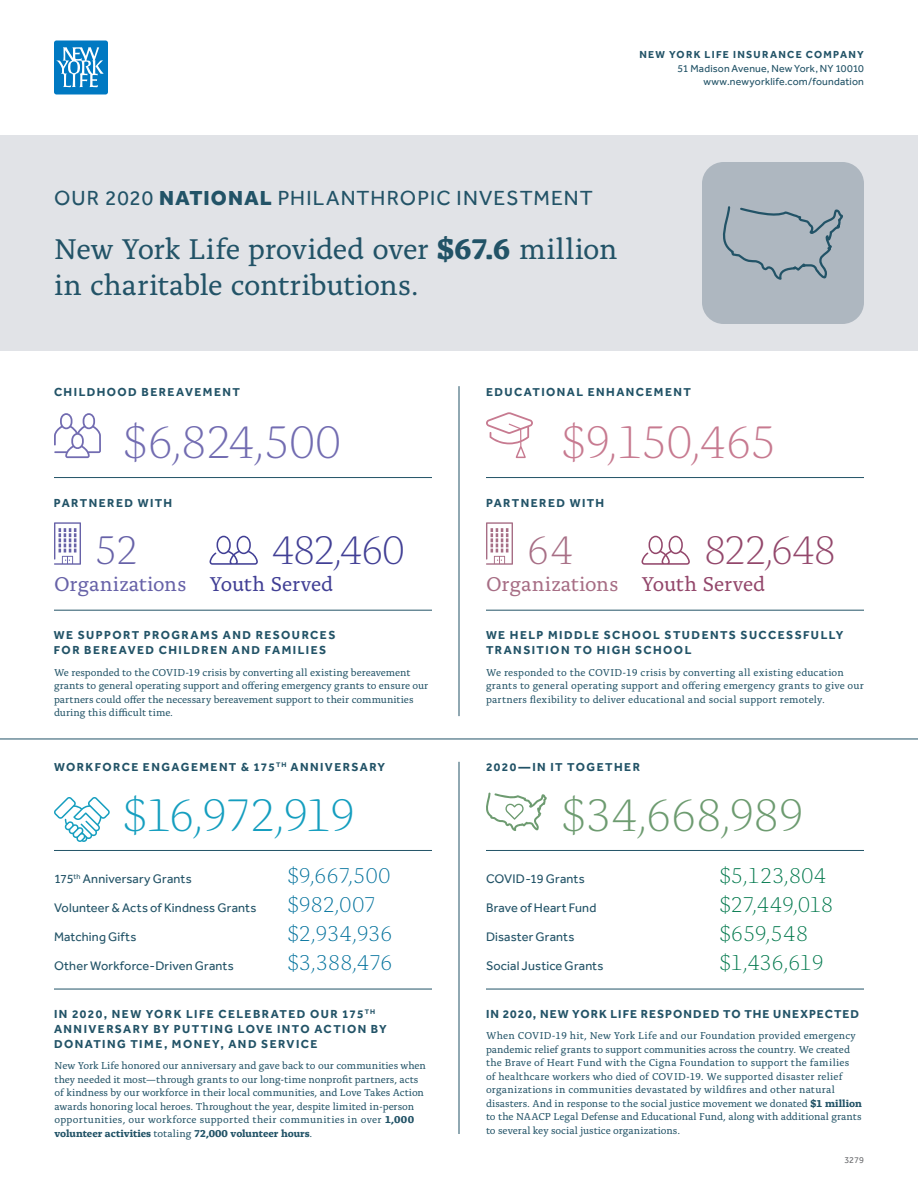
<style>
.page{position:relative;width:918px;height:1188px;background:#fff}
.page>*{position:absolute;margin:0;border:0;box-sizing:border-box;transform-origin:0 0}
.Callout__Alda_Light{font:300 48px "Alda OT";letter-spacing:-.07em;color:#159ebf}
.Callout__Alda_Light-2{font:300 48px "Alda OT";letter-spacing:-.035em;color:#6d9b70}
.Callout__Alda_Light-3{font:300 48px "Alda OT";letter-spacing:-.045em;color:#726cb1}
.Callout__Alda_Light-4{font:300 48px "Alda OT";letter-spacing:-.04em;color:#c77a90}
.Callout__Alda_Light-5{font:300 42px "Alda OT";letter-spacing:-.055em;color:#413f95}
.Callout__Alda_Light-6{font:300 42px "Alda OT";letter-spacing:-.06em;color:#93476b}
.Callout__Alda_Light-7{font:300 42px "Alda OT";color:#6762a8}
.Callout__Alda_Light-8{font:300 42px "Alda OT";color:#a76e85}
.Title__Alda_Regular{font:30px/36px "Alda OT";letter-spacing:-.015em;color:#225367}
.Callout__Alda_Light-9{font:300 22.5px "Alda OT";letter-spacing:-.02em;color:#00784c}
.Callout__Alda_Light-10{font:300 22.5px "Alda OT";letter-spacing:-.025em;color:#00719c}
.Title__Effra_Regular{font:21px "NYLIC Effra";letter-spacing:.055em;color:#225367}
.Callout__Alda_Regula{font:21px "Alda OT";color:#6762a8}
.Callout__Alda_Regula-2{font:21px "Alda OT";color:#a76e85}
.Callout__Alda_Regula-3{font:21px "Alda OT";letter-spacing:-.01em;color:#413f95}
.Callout__Alda_Regula-4{font:21px "Alda OT";letter-spacing:-.01em;color:#93476b}
.Body__Effra_Regular{font:12.75px "NYLIC Effra";letter-spacing:.01em;color:#225367}
.Head__Effra_Bold_8_1{font:700 12px/15px "NYLIC Effra";letter-spacing:.12em;color:#225367}
.Head__Effra_Bold_8_1-2{font:700 12px "NYLIC Effra";letter-spacing:.085em;color:#225367}
.Body__Alda_Regular_8{font:10.5px/13.5px "Alda OT";letter-spacing:.005em;color:#225367}
.Body__Effra_Regular-2{font:10.5px "NYLIC Effra";letter-spacing:.015em;color:#225367}
.Head__Effra_Bold_8_1-3{font:700 10.5px "NYLIC Effra";letter-spacing:.125em;color:#225367}
.Code__Alda_Light_8_1{font:9px "NYLIC Effra";color:#6c6d70}
.s1{font-family:"Effra";font-weight:800}
.s2{font-weight:700}
</style>
<div class="page">
<div style="left:0;top:135px;width:918px;height:216px;background:#e1e3e7"></div>
<div style="left:702px;top:162px;width:162px;height:162px;background:#aeb7c0;border-radius:22px"></div>
<hr style="left:459px;top:386px;width:1px;height:330px;background:#225367">
<hr style="left:459px;top:762px;width:1px;height:372px;background:#225367">
<hr style="left:54px;top:850px;width:378px;height:1px;background:#225367">
<svg style="left:54px;top:413px;width:47px;height:45px"></svg>
<svg style="left:54px;top:797px;width:56px;height:45px"></svg>
<svg style="left:486px;top:412px;width:47px;height:46px"></svg>
<hr style="left:54px;top:610px;width:378px;height:1px;background:#225367">
<svg style="left:54px;top:522px;width:27px;height:43px"></svg>
<svg style="left:210px;top:536px;width:48px;height:29px"></svg>
<svg style="left:486px;top:522px;width:27px;height:43px"></svg>
<svg style="left:642px;top:536px;width:48px;height:29px"></svg>
<svg style="left:723px;top:206px;width:120px;height:74px"></svg>
<hr style="left:0;top:739px;width:918px;height:1px;background:#225367">
<svg style="left:486px;top:793px;width:61px;height:38px"></svg>
<hr style="left:486px;top:610px;width:378px;height:1px;background:#225367">
<hr style="left:54px;top:989px;width:378px;height:1px;background:#225367">
<hr style="left:54px;top:477px;width:378px;height:1px;background:#225367">
<hr style="left:486px;top:477px;width:378px;height:1px;background:#225367">
<hr style="left:486px;top:850px;width:378px;height:1px;background:#225367">
<hr style="left:486px;top:989px;width:378px;height:1px;background:#225367">
<div style="left:54px;top:41px;width:54px;height:53px;background:#0079c2;border-radius:3px"></div>
<svg style="left:56px;top:47px;width:48px;height:40px"></svg>
<p class="Head__Effra_Bold_8_1-3" style="left:639px;top:48px;width:226px">NEW YORK LIFE INSURANCE COMPANY</p>
<p class="Body__Effra_Regular-2" style="left:677px;top:62px;width:188px">51 Madison Avenue, New York, NY 10010</p>
<p class="Body__Effra_Regular-2" style="left:704px;top:76px;width:162px">www.newyorklife.com/foundation</p>
<p class="Title__Effra_Regular" style="left:54px;top:186px;width:540px">OUR 2020 <span class="s1">NATIONAL</span> PHILANTHROPIC INVESTMENT</p>
<p class="Title__Alda_Regular" style="left:54px;top:233px;width:565px">New York Life provided over <span class="s2">$67.6</span> million in charitable contributions.</p>
<p class="Head__Effra_Bold_8_1" style="left:54px;top:384px;width:187px">CHILDHOOD BEREAVEMENT</p>
<p class="Head__Effra_Bold_8_1" style="left:486px;top:384px;width:206px">EDUCATIONAL ENHANCEMENT</p>
<p class="Callout__Alda_Light-3" style="left:122px;top:422px;width:221px">$6,824,500</p>
<p class="Head__Effra_Bold_8_1" style="left:54px;top:495px;width:120px">PARTNERED WITH</p>
<p class="Callout__Alda_Light-7" style="left:94px;top:533px;width:46px">52</p>
<p class="Callout__Alda_Regula" style="left:54px;top:575px;width:134px">Organizations</p>
<p class="Callout__Alda_Light-5" style="left:271px;top:533px;width:135px">482,460</p>
<p class="Callout__Alda_Regula-3" style="left:210px;top:575px;width:125px">Youth Served</p>
<p class="Head__Effra_Bold_8_1" style="left:54px;top:627px;width:283px">WE SUPPORT PROGRAMS AND RESOURCES<br>FOR BEREAVED CHILDREN AND FAMILIES</p>
<p class="Body__Alda_Regular_8" style="left:54px;top:666px;width:376px">We responded to the COVID-19 crisis by converting all existing bereavement grants to general operating support and offering emergency grants to ensure our partners could offer the necessary bereavement support to their communities during this difficult time.</p>
<p class="Callout__Alda_Light-4" style="left:560px;top:422px;width:218px">$9,150,465</p>
<p class="Head__Effra_Bold_8_1" style="left:486px;top:495px;width:120px">PARTNERED WITH</p>
<p class="Callout__Alda_Light-8" style="left:526px;top:533px;width:48px">64</p>
<p class="Callout__Alda_Regula-2" style="left:486px;top:575px;width:134px">Organizations</p>
<p class="Callout__Alda_Light-6" style="left:703px;top:533px;width:135px">822,648</p>
<p class="Callout__Alda_Regula-4" style="left:642px;top:575px;width:125px">Youth Served</p>
<p class="Head__Effra_Bold_8_1" style="left:486px;top:627px;width:359px">WE HELP MIDDLE SCHOOL STUDENTS SUCCESSFULLY<br>TRANSITION TO HIGH SCHOOL</p>
<p class="Body__Alda_Regular_8" style="left:486px;top:666px;width:379px">We responded to the COVID-19 crisis by converting all existing education grants to general operating support and offering emergency grants to give our partners flexibility to deliver educational and social support remotely.</p>
<p class="Head__Effra_Bold_8_1" style="left:54px;top:760px;width:333px">WORKFORCE ENGAGEMENT &amp; 175<sup>TH</sup> ANNIVERSARY</p>
<p class="Head__Effra_Bold_8_1" style="left:486px;top:760px;width:155px">2020—IN IT TOGETHER</p>
<p class="Callout__Alda_Light" style="left:122px;top:795px;width:236px">$16,972,919</p>
<p class="Body__Effra_Regular" style="left:54px;top:871px;width:139px">175<sup>th</sup> Anniversary Grants</p>
<p class="Callout__Alda_Light-10" style="left:287px;top:866px;width:105px">$9,667,500</p>
<p class="Body__Effra_Regular" style="left:54px;top:901px;width:204px">Volunteer &amp; Acts of Kindness Grants</p>
<p class="Callout__Alda_Light-10" style="left:287px;top:895px;width:90px">$982,007</p>
<p class="Body__Effra_Regular" style="left:54px;top:929px;width:84px">Matching Gifts</p>
<p class="Callout__Alda_Light-10" style="left:287px;top:924px;width:107px">$2,934,936</p>
<p class="Callout__Alda_Light-2" style="left:560px;top:795px;width:246px">$34,668,989</p>
<p class="Body__Effra_Regular" style="left:486px;top:871px;width:100px">COVID-19 Grants</p>
<p class="Callout__Alda_Light-9" style="left:719px;top:866px;width:109px">$5,123,804</p>
<p class="Body__Effra_Regular" style="left:486px;top:901px;width:112px">Brave of Heart Fund</p>
<p class="Callout__Alda_Light-9" style="left:719px;top:895px;width:115px">$27,449,018</p>
<p class="Body__Effra_Regular" style="left:486px;top:929px;width:90px">Disaster Grants</p>
<p class="Callout__Alda_Light-9" style="left:719px;top:924px;width:90px">$659,548</p>
<p class="Body__Effra_Regular" style="left:54px;top:958px;width:181px">Other Workforce-Driven Grants</p>
<p class="Callout__Alda_Light-10" style="left:287px;top:953px;width:107px">$3,388,476</p>
<p class="Body__Effra_Regular" style="left:486px;top:958px;width:119px">Social Justice Grants</p>
<p class="Callout__Alda_Light-9" style="left:719px;top:953px;width:106px">$1,436,619</p>
<p class="Head__Effra_Bold_8_1" style="left:54px;top:1006px;width:334px">IN 2020, NEW YORK LIFE CELEBRATED OUR 175<sup>TH<br></sup>ANNIVERSARY BY PUTTING LOVE INTO ACTION BY<br>DONATING TIME, MONEY, AND SERVICE</p>
<p class="Body__Alda_Regular_8" style="left:54px;top:1060px;width:373px">New York Life honored our anniversary and gave back to our communities when they needed it most—through grants to our long-time nonprofit partners, acts of kindness by our workforce in their local communities, and Love Takes Action awards honoring local heroes. Throughout the year, despite limited in-person opportunities, our workforce supported their communities in over <span class="s2">1,000 volunteer activities</span> totaling <span class="s2">72,000 volunteer hours</span>.</p>
<p class="Head__Effra_Bold_8_1-2" style="left:486px;top:1007px;width:375px">IN 2020, NEW YORK LIFE RESPONDED TO THE UNEXPECTED</p>
<p class="Body__Alda_Regular_8" style="left:486px;top:1030px;width:377px">When COVID-19 hit, New York Life and our Foundation provided emergency pandemic relief grants to support communities across the country. We created the Brave of Heart Fund with the Cigna Foundation to support the families<br>of healthcare workers who died of COVID-19. We supported disaster relief organizations in communities devastated by wildfires and other natural disasters. And in response to the social justice movement we donated <span class="s2">$1 million </span>to the NAACP Legal Defense and Educational Fund, along with additional grants to several key social justice organizations.</p>
<p class="Code__Alda_Light_8_1" style="left:844px;top:1154px;width:21px">3279</p>
</div>
